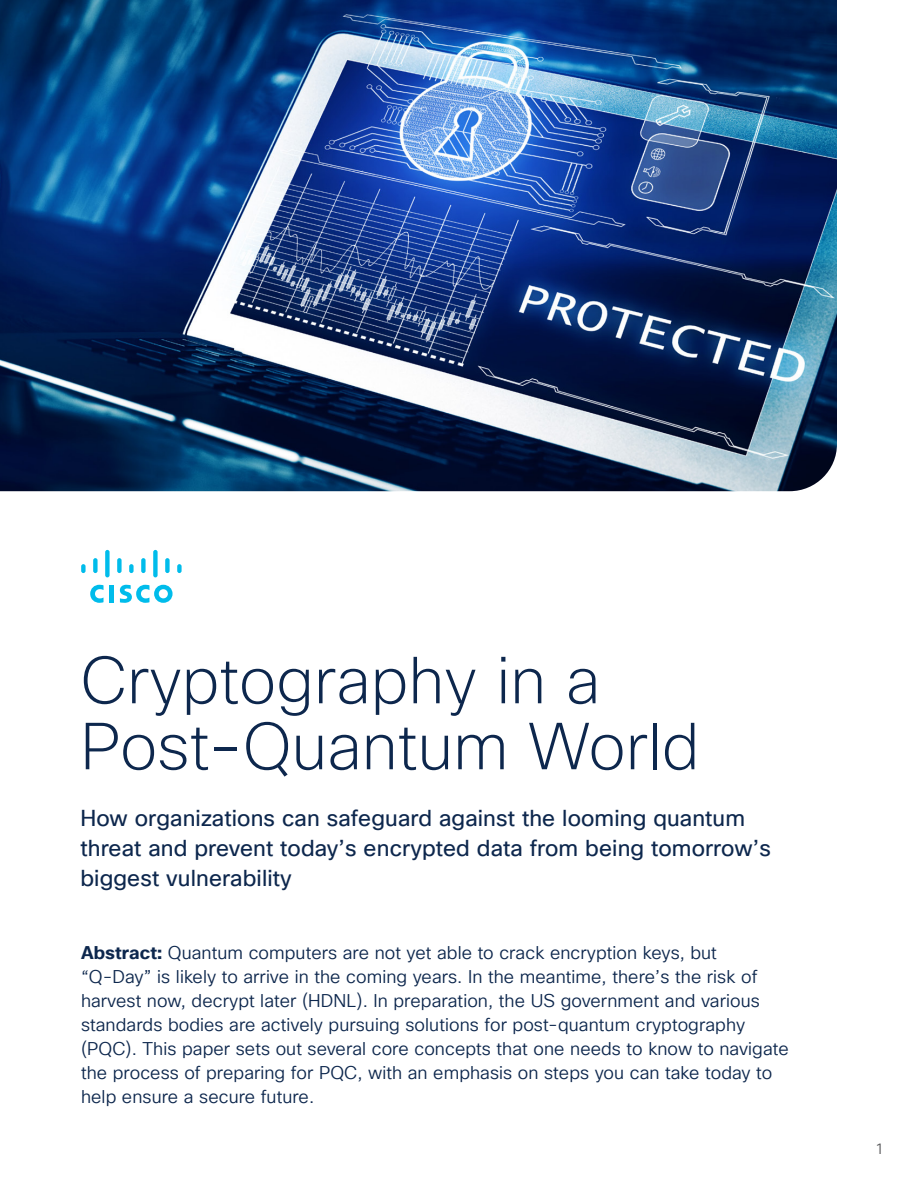
<style>
.page{position:relative;width:918px;height:1188px;background:#fff}
.page>*{position:absolute;margin:0;border:0;box-sizing:border-box;transform-origin:0 0}
.t1{font:200 64.5px/66px "Cisco Sans TT";letter-spacing:.005em;color:#0d274d}
.t2{font:22.5px/30px "Cisco Sans TT";letter-spacing:.005em;color:#0d274d}
.t3{font:18px/24px "Cisco Sans TT Light";letter-spacing:.005em;color:#0d274d}
.t4{font:15px "Cisco Sans TT Light";color:#58595b}
.s1{font-family:"Cisco Sans TT";font-weight:700}
</style>
<div class="page">
<img style="left:0;top:0;width:837px;height:491px">
<hr style="left:110px;top:585px;width:4px;height:18px;background:#00bceb">
<svg style="left:90px;top:585px;width:14px;height:18px"></svg>
<svg style="left:120px;top:585px;width:53px;height:18px"></svg>
<div style="left:81px;top:564px;width:5px;height:9px;background:#00bceb;border-radius:2px"></div>
<div style="left:93px;top:558px;width:5px;height:15px;background:#00bceb;border-radius:2px"></div>
<div style="left:105px;top:550px;width:5px;height:27px;background:#00bceb;border-radius:2px"></div>
<div style="left:117px;top:558px;width:5px;height:15px;background:#00bceb;border-radius:2px"></div>
<div style="left:129px;top:564px;width:5px;height:9px;background:#00bceb;border-radius:2px"></div>
<div style="left:141px;top:558px;width:5px;height:15px;background:#00bceb;border-radius:2px"></div>
<div style="left:153px;top:550px;width:5px;height:27px;background:#00bceb;border-radius:2px"></div>
<div style="left:165px;top:558px;width:5px;height:15px;background:#00bceb;border-radius:2px"></div>
<div style="left:177px;top:564px;width:5px;height:9px;background:#00bceb;border-radius:2px"></div>
<h1 class="t1" style="left:80px;top:650px;width:620px">Cryptography in a<br>Post-Quantum World</h1>
<p class="t2" style="left:80px;top:804px;width:692px">How organizations can safeguard against the looming quantum threat and prevent today’s encrypted data from being tomorrow’s biggest vulnerability</p>
<p class="t3" style="left:81px;top:941px;width:709px"><span class="s1">Abstract:</span> Quantum computers are not yet able to crack encryption keys, but “Q-Day” is likely to arrive in the coming years. In the meantime, there’s the risk of harvest now, decrypt later (HDNL). In preparation, the US government and various standards bodies are actively pursuing solutions for post-quantum cryptography (PQC). This paper sets out several core concepts that one needs to know to navigate the process of preparing for PQC, with an emphasis on steps you can take today to help ensure a secure future.</p>
<p class="t4" style="left:875px;top:1139px;width:10px">1</p>
</div>
